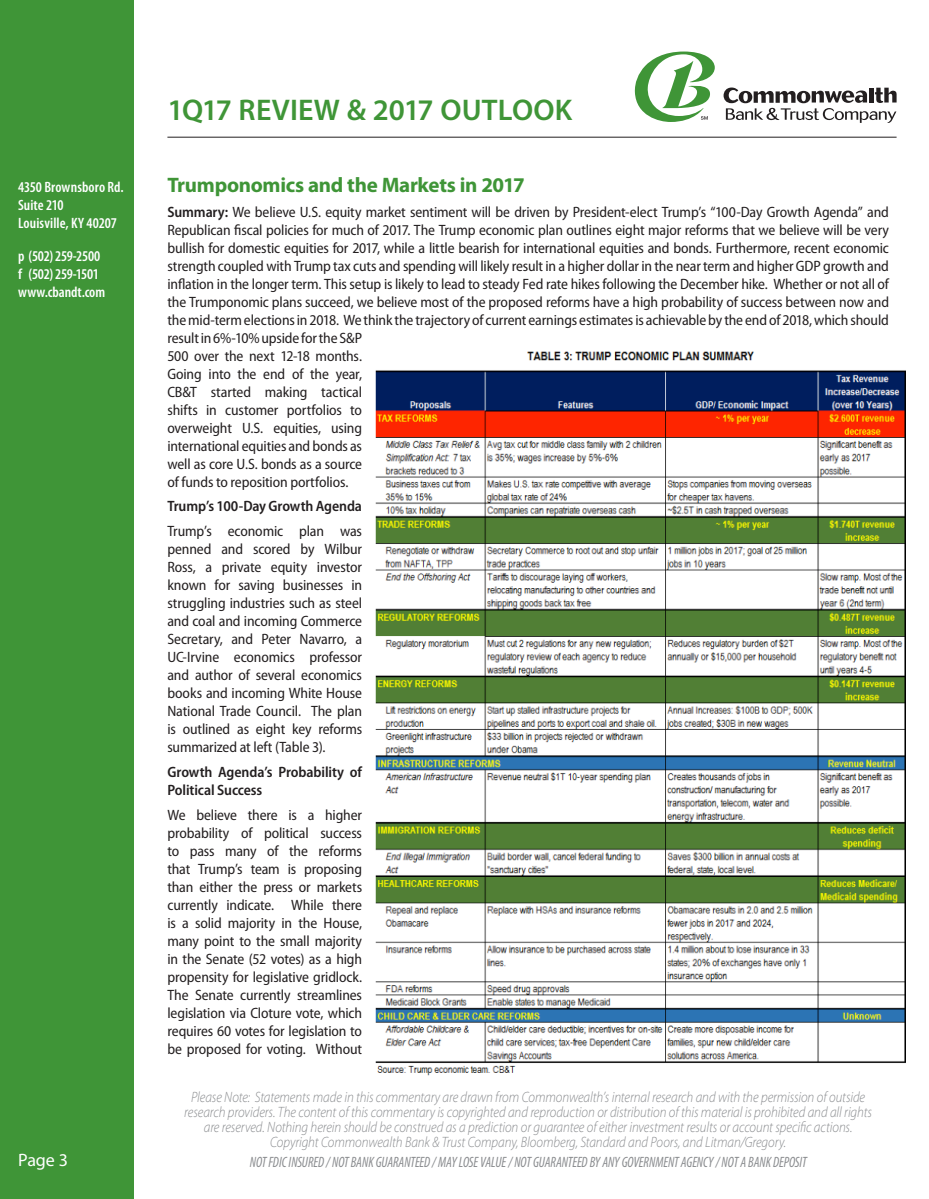
<style>
.page{position:relative;width:929px;height:1199px;background:#fff}
.page>*{position:absolute;margin:0;border:0;box-sizing:border-box;transform-origin:0 0}
.t1{font:600 30px "Myriad Pro";letter-spacing:.005em;color:#3f9537}
.t2{font:700 21px "Myriad Pro";letter-spacing:-.015em;color:#3f9537}
.t3{font:18px "Myriad Pro";color:#fff}
.t4{font:semi-condensed 15px/18px "Myriad Pro";letter-spacing:-.01em;color:#231f20;text-align:justify}
.t5{font:italic 300 15px/15px "Myriad Pro";letter-spacing:-.005em;color:#8a8c8f;text-align:center;scale:.88 1}
.t6{font:italic condensed 15px "Myriad Pro";letter-spacing:-.01em;color:#8a8c8f;scale:.92 1}
.t7{font:600 condensed 15px/18px "Myriad Pro";color:#fff}
.t8{font:600 semi-condensed 15px/18px "Myriad Pro";letter-spacing:-.01em;color:#231f20}
.s1{font-weight:600}
</style>
<div class="page">
<div style="left:0;top:0;width:134px;height:1199px;background:#3f9537"></div>
<svg style="left:635px;top:52px;width:80px;height:70px"></svg>
<svg style="left:723px;top:88px;width:173px;height:35px"></svg>
<hr style="left:167px;top:137px;width:729px;height:1px;background:#231f20">
<img style="left:376px;top:351px;width:530px;height:724px">
<p class="t7" style="left:18px;top:178px;width:107px">4350 Brownsboro Rd.<br>Suite 210<br>Louisville, KY 40207</p>
<p class="t7" style="left:18px;top:248px;width:89px">p (502) 259-2500 f (502) 259-1501 www.cbandt.com</p>
<h1 class="t1" style="left:167px;top:91px;width:406px">1Q17 REVIEW &amp; 2017 OUTLOOK</h1>
<p class="t2" style="left:167px;top:171px;width:359px">Trumponomics and the Markets in 2017</p>
<p class="t4" style="left:167px;top:203px;width:723px;text-align:left"><span class="s1">Summary:</span> We believe U.S. equity market sentiment will be driven by President-elect Trump’s “100-Day Growth Agenda” and Republican fiscal policies for much of 2017. The Trump economic plan outlines eight major reforms that we believe will be very bullish for domestic equities for 2017, while a little bearish for international equities and bonds. Furthermore, recent economic strength coupled with Trump tax cuts and spending will likely result in a higher dollar in the near term and higher GDP growth and inflation in the longer term. This setup is likely to lead to steady Fed rate hikes following the December hike. Whether or not all of the Trumponomic plans succeed, we believe most of the proposed reforms have a high probability of success between now and the mid-term elections in 2018. We think the trajectory of current earnings estimates is achievable by the end of 2018, which should result in 6%-10% upside for the S&amp;P<br>500 over the next 12-18 months.<br>Going into the end of the year,<br>CB&amp;T started making tactical<br>shifts in customer portfolios to<br>overweight U.S. equities, using<br>international equities and bonds as<br>well as core U.S. bonds as a source<br>of funds to reposition portfolios.</p>
<p class="t8" style="left:167px;top:498px;width:196px">Trump’s 100-Day Growth Agenda</p>
<p class="t4" style="left:167px;top:522px;width:196px">Trump’s economic plan was penned and scored by Wilbur Ross, a private equity investor known for saving businesses in struggling industries such as steel and coal and incoming Commerce Secretary, and Peter Navarro, a UC-Irvine economics professor and author of several economics books and incoming White House National Trade Council. The plan is outlined as eight key reforms summarized at left (Table 3).</p>
<p class="t8" style="left:167px;top:763px;width:196px">Growth Agenda’s Probability of<br>Political Success</p>
<p class="t4" style="left:167px;top:806px;width:196px">We believe there is a higher probability of political success to pass many of the reforms that Trump’s team is proposing than either the press or markets currently indicate. While there is a solid majority in the House, many point to the small majority in the Senate (52 votes) as a high propensity for legislative gridlock.<br>The Senate currently streamlines legislation via Cloture vote, which requires 60 votes for legislation to be proposed for voting. Without</p>
<p class="t5" style="left:184px;top:1089px;width:783px">Please Note: Statements made in this commentary are drawn from Commonwealth’s internal research and with the permission of outside research providers. The content of this commentary is copyrighted and reproduction or distribution of this material is prohibited and all rights are reserved. Nothing herein should be construed as a prediction or guarantee of either investment results or account specific actions.<br>Copyright Commonwealth Bank &amp; Trust Company, Bloomberg, Standard and Poors, and Litman/Gregory.</p>
<p class="t3" style="left:18px;top:1150px;width:51px">Page 3</p>
<p class="t6" style="left:250px;top:1152px;width:607px">NOT FDIC INSURED / NOT BANK GUARANTEED / MAY LOSE VALUE / NOT GUARANTEED BY ANY GOVERNMENT AGENCY / NOT A BANK DEPOSIT</p>
</div>
